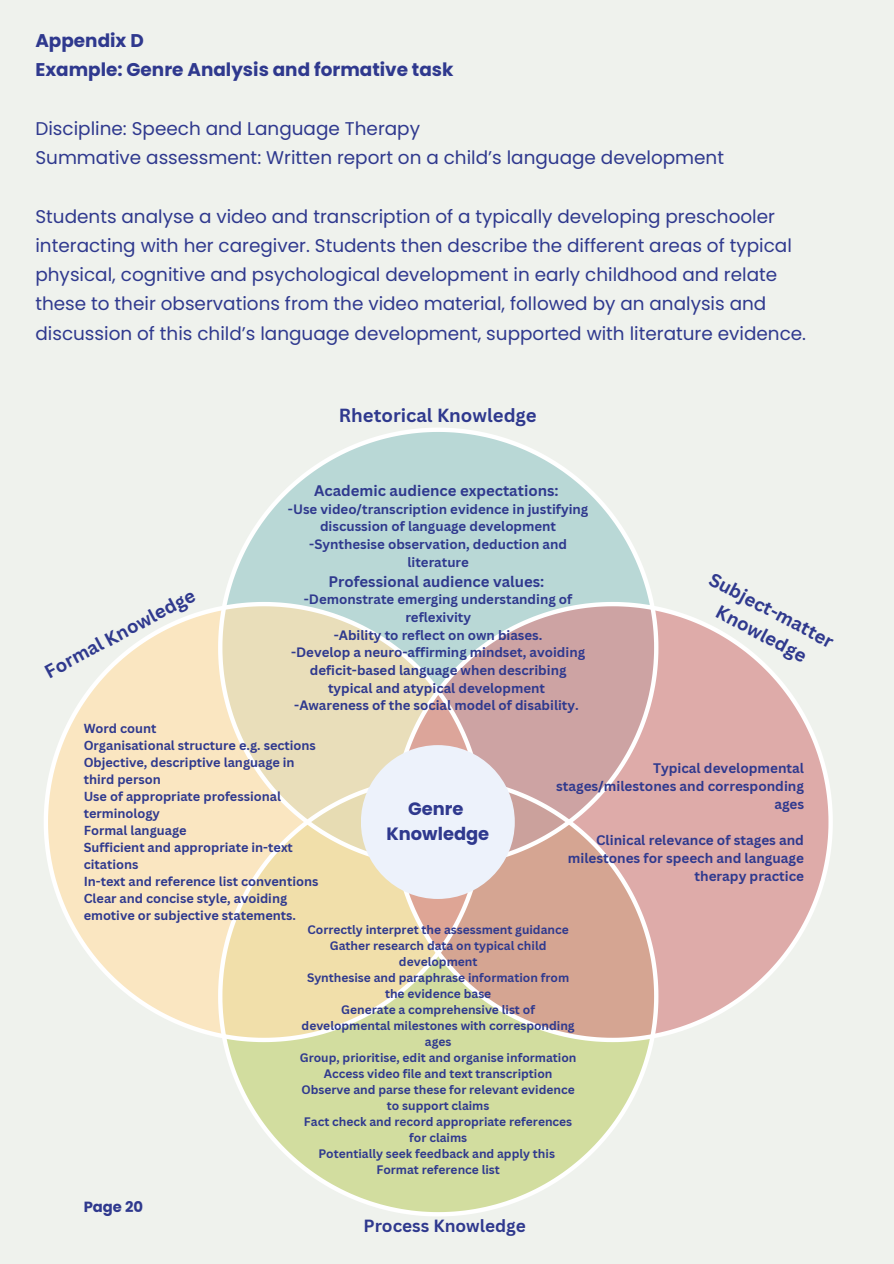
<style>
.page{position:relative;width:894px;height:1264px;background:#fff}
.page>*{position:absolute;margin:0;border:0;box-sizing:border-box;transform-origin:0 0}
.t1{font:18.45px/29.2px "Poppins";color:#2f398e}
.t2{font:700 18.45px/25.5px "Canva Sans";color:#2f398e;text-align:center}
.t3{font:700 18.45px/29.2px "Poppins";color:#2f398e}
.t4{font:700 17.85px/24.8px "Poppins";color:#2f398e;text-align:center}
.t5{font:700 17.1px "Canva Sans";color:#2f398e}
.t6{font:700 14.85px "Canva Sans";color:#2f398e}
.t7{font:700 14.7px "Poppins";color:#2f398e}
.t8{font:700 13.5px/18px "Canva Sans";color:#2f398e;text-align:right}
.t9{font:700 13.2px/17.7px "Canva Sans";color:#2f398e;text-align:center}
.t10{font:700 12.75px/17px "Canva Sans";color:#2f398e}
.t11{font:700 12px/16px "Canva Sans";color:#2f398e;text-align:center}
</style>
<div class="page">
<div style="left:0;top:0;width:893px;height:1263px;background:#eff2ed"></div>
<svg style="left:224px;top:1044px;width:429px;height:172px"></svg>
<svg style="left:224px;top:428px;width:429px;height:171px"></svg>
<svg style="left:44px;top:599px;width:346px;height:445px"></svg>
<svg style="left:390px;top:599px;width:442px;height:445px;background:#dbbbb2"></svg>
<div style="left:361px;top:745px;width:153px;height:154px;background:#edf2fb;border-radius:50%"></div>
<h1 class="t3" style="left:35px;top:26px;width:419px">Appendix D<br>Example: Genre Analysis and formative task</h1>
<h2 class="t1" style="left:35px;top:114px;width:690px">Discipline: Speech and Language Therapy<br>Summative assessment: Written report on a child’s language development</h2>
<h2 class="t1" style="left:35px;top:201px;width:772px">Students analyse a video and transcription of a typically developing preschooler interacting with her caregiver. Students then describe the different areas of typical physical, cognitive and psychological development in early childhood and relate these to their observations from the video material, followed by an analysis and discussion of this child’s language development, supported with literature evidence.</h2>
<p class="t2" style="left:40px;top:661px;width:169px;rotate:-28deg">Formal Knowledge</p>
<p class="t2" style="left:339px;top:402px;width:199px">Rhetorical Knowledge</p>
<p class="t6" style="left:314px;top:480px;width:246px">Academic audience expectations:</p>
<p class="t9" style="left:288px;top:499px;width:302px">-Use video/transcription evidence in justifying discussion of language development</p>
<p class="t9" style="left:309px;top:535px;width:259px">-Synthesise observation, deduction and literature</p>
<h1 class="t6" style="left:328px;top:570px;width:217px">Professional audience values:</h1>
<h3 class="t9" style="left:304px;top:590px;width:270px">-Demonstrate emerging understanding of reflexivity</h3>
<h3 class="t9" style="left:333px;top:625px;width:210px">-Ability to reflect on own biases.</h3>
<p class="t9" style="left:291px;top:643px;width:295px">-Develop a neuro-affirming mindset, avoiding deficit-based language when describing typical and atypical development</p>
<p class="t9" style="left:294px;top:696px;width:286px">-Awareness of the social model of disability.</p>
<p class="t2" style="left:716px;top:566px;width:139px;rotate:28deg">Subject-matter<br>Knowledge</p>
<p class="t10" style="left:84px;top:719px;width:74px">Word count</p>
<p class="t10" style="left:84px;top:736px;width:234px">Organisational structure e.g. sections</p>
<p class="t10" style="left:84px;top:753px;width:212px">Objective, descriptive language in third person</p>
<p class="t10" style="left:84px;top:787px;width:199px">Use of appropriate professional terminology</p>
<p class="t10" style="left:84px;top:821px;width:104px">Formal language</p>
<p class="t10" style="left:84px;top:838px;width:211px">Sufficient and appropriate in-text citations</p>
<p class="t10" style="left:84px;top:872px;width:236px">In-text and reference list conventions</p>
<p class="t10" style="left:84px;top:889px;width:214px">Clear and concise style, avoiding emotive or subjective statements.</p>
<p class="t8" style="left:556px;top:758px;width:249px">Typical developmental stages/milestones and corresponding ages</p>
<p class="t8" style="left:567px;top:830px;width:238px">Clinical relevance of stages and milestones for speech and language therapy practice</p>
<p class="t4" style="left:386px;top:796px;width:104px">Genre<br>Knowledge</p>
<p class="t11" style="left:307px;top:920px;width:263px">Correctly interpret the assessment guidance</p>
<p class="t11" style="left:329px;top:936px;width:218px">Gather research data on typical child development</p>
<p class="t11" style="left:307px;top:968px;width:263px">Synthesise and paraphrase information from the evidence base</p>
<p class="t11" style="left:301px;top:1000px;width:274px">Generate a comprehensive list of developmental milestones with corresponding ages</p>
<p class="t11" style="left:299px;top:1048px;width:278px">Group, prioritise, edit and organise information</p>
<p class="t11" style="left:324px;top:1064px;width:230px">Access video file and text transcription</p>
<p class="t11" style="left:301px;top:1080px;width:275px">Observe and parse these for relevant evidence to support claims</p>
<p class="t11" style="left:304px;top:1112px;width:270px">Fact check and record appropriate references for claims</p>
<h3 class="t11" style="left:318px;top:1144px;width:238px">Potentially seek feedback and apply this</h3>
<h1 class="t11" style="left:376px;top:1160px;width:125px">Format reference list</h1>
<h1 class="t7" style="left:84px;top:1196px;width:61px">Page 20</h1>
<h1 class="t5" style="left:363px;top:1213px;width:164px">Process Knowledge</h1>
</div>
